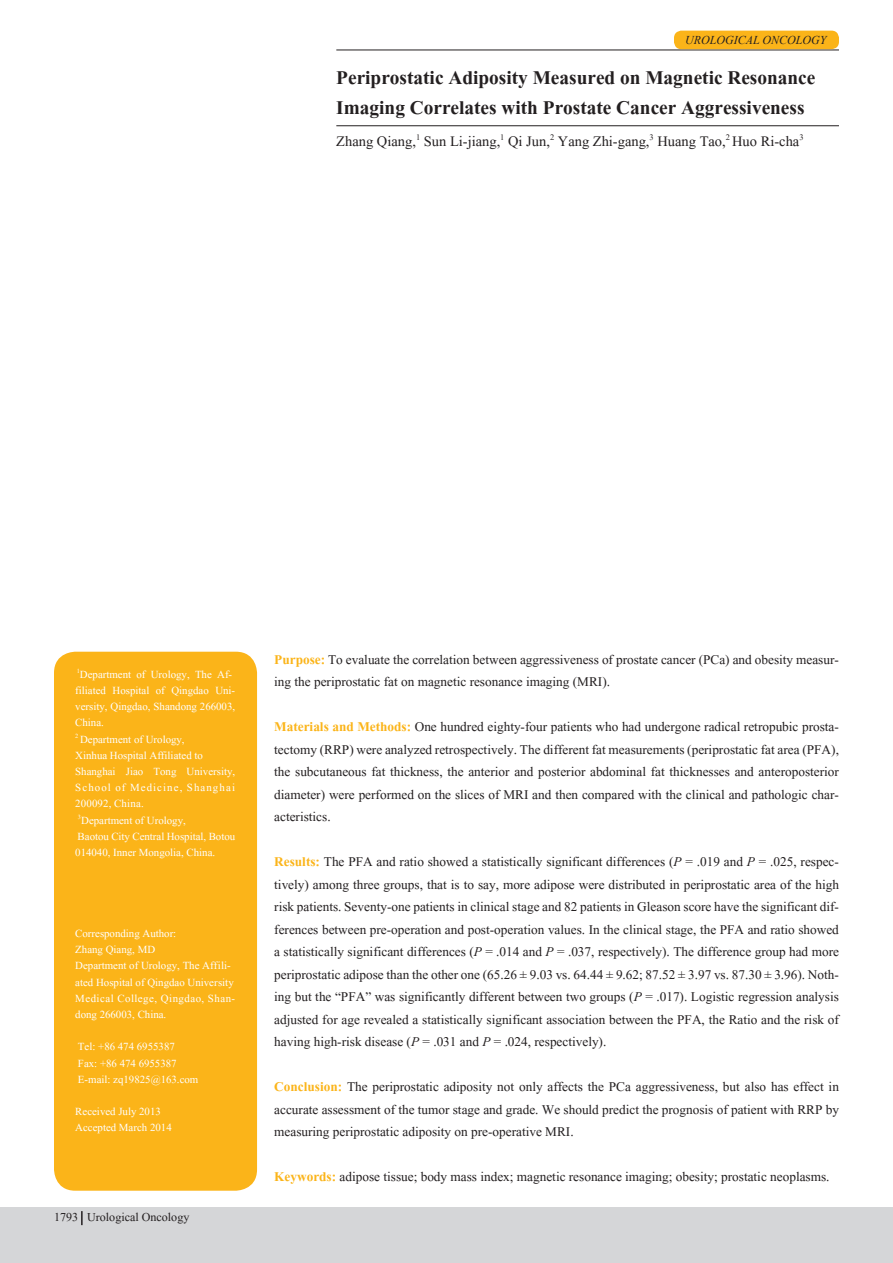
<style>
.page{position:relative;width:893px;height:1263px;background:#fff}
.page>*{position:absolute;margin:0;border:0;box-sizing:border-box;transform-origin:0 0}
.t1{font:700 24px/30px "Aparajita";color:#231f20}
.t2{font:18px "Aparajita";color:#231f20}
.t3{font:16.5px/22.5px "Aparajita";color:#231f20;text-align:justify}
.t4{font:15px "Aparajita";color:#231f20}
.t5{font:13.5px/16.2px "Aparajita";color:#fff}
.t6{font:13.5px/16.2px "Aparajita";letter-spacing:.035em;color:#fff}
.t7{font:italic 12px "Times New Roman";color:#231f20}
.s1{font-weight:700;color:#fbb419}
.s2{font-style:italic}
</style>
<div class="page">
<div style="left:0;top:1207px;width:893px;height:56px;background:#d5d6d8"></div>
<hr style="left:336px;top:50px;width:503px;height:1px;background:#231f20">
<hr style="left:336px;top:125px;width:503px;height:1px;background:#231f20">
<div style="left:674px;top:31px;width:165px;height:18px;background:#fbb419;border-radius:8px"></div>
<div style="left:54px;top:652px;width:203px;height:539px;background:#fbb419;border-radius:21px"></div>
<svg style="left:81px;top:1211px;width:2px;height:14px"></svg>
<p class="t7" style="left:685px;top:32px;width:143px">UROLOGICAL ONCOLOGY</p>
<p class="t1" style="left:336px;top:66px;width:481px">Periprostatic Adiposity Measured on Magnetic Resonance<br>Imaging Correlates with Prostate Cancer Aggressiveness</p>
<p class="t2" style="left:336px;top:133px;width:469px">Zhang Qiang,<sup>1</sup> Sun Li-jiang,<sup>1</sup> Qi Jun,<sup>2</sup> Yang Zhi-gang,<sup>3</sup> Huang Tao,<sup>2</sup> Huo Ri-cha<sup>3</sup></p>
<p class="t5" style="left:75px;top:667px;width:161px"><sup>1</sup>Department of Urology, The Af&shy;filiated Hospital of Qingdao Uni&shy;versity, Qingdao, Shandong 266003,<br>China.</p>
<p class="t5" style="left:75px;top:732px;width:111px"><sup>2</sup> Department of Urology,</p>
<p class="t5" style="left:75px;top:748px;width:129px">Xinhua Hospital Affiliated to</p>
<p class="t5" style="left:75px;top:765px;width:161px;text-align:justify">Shanghai Jiao Tong University, School of Medicine, Shanghai 200092, China.</p>
<p class="t5" style="left:78px;top:813px;width:109px"><sup>3</sup>Department of Urology,</p>
<p class="t5" style="left:75px;top:829px;width:161px">Baotou City Central Hospital, Botou<br>014040, Inner Mongolia, China.</p>
<p class="t5" style="left:75px;top:927px;width:103px">Corresponding Author:</p>
<p class="t5" style="left:75px;top:943px;width:81px">Zhang Qiang, MD</p>
<p class="t5" style="left:75px;top:959px;width:157px">Department of Urology, The Affili-</p>
<p class="t5" style="left:75px;top:975px;width:160px">ated Hospital of Qingdao University</p>
<p class="t6" style="left:75px;top:991px;width:161px">Medical College, Qingdao, Shan&shy;dong 266003, China.</p>
<p class="t5" style="left:78px;top:1040px;width:98px">Tel: +86 474 6955387</p>
<p class="t5" style="left:78px;top:1056px;width:100px">Fax: +86 474 6955387</p>
<p class="t5" style="left:78px;top:1072px;width:122px">E-mail: zq19825@163.com</p>
<p class="t5" style="left:75px;top:1105px;width:87px">Received July 2013</p>
<p class="t5" style="left:75px;top:1121px;width:98px">Accepted March 2014</p>
<p class="t4" style="left:54px;top:1210px;width:137px">1793 Urological Oncology</p>
<p class="t3" style="left:274px;top:650px;width:566px"><span class="s1">Purpose:</span> To evaluate the correlation between aggressiveness of prostate cancer (PCa) and obesity measur&shy;ing the periprostatic fat on magnetic resonance imaging (MRI).</p>
<p class="t3" style="left:274px;top:717px;width:566px"><span class="s1">Materials and Methods:</span> One hundred eighty-four patients who had undergone radical retropubic prosta&shy;tectomy (RRP) were analyzed retrospectively. The different fat measurements (periprostatic fat area (PFA), the subcutaneous fat thickness, the anterior and posterior abdominal fat thicknesses and anteroposterior diameter) were performed on the slices of MRI and then compared with the clinical and pathologic char&shy;acteristics.</p>
<p class="t3" style="left:274px;top:852px;width:566px"><span class="s1">Results:</span> The PFA and ratio showed a statistically significant differences (<span class="s2">P</span> = .019 and <span class="s2">P</span> = .025, respec&shy;tively) among three groups, that is to say, more adipose were distributed in periprostatic area of the high risk patients. Seventy-one patients in clinical stage and 82 patients in Gleason score have the significant dif&shy;ferences between pre-operation and post-operation values. In the clinical stage, the PFA and ratio showed a statistically significant differences (<span class="s2">P</span> = .014 and <span class="s2">P</span> = .037, respectively). The difference group had more periprostatic adipose than the other one (65.26 ± 9.03 vs. 64.44 ± 9.62; 87.52 ± 3.97 vs. 87.30 ± 3.96). Noth&shy;ing but the “PFA” was significantly different between two groups (<span class="s2">P</span> = .017). Logistic regression analysis adjusted for age revealed a statistically significant association between the PFA, the Ratio and the risk of having high-risk disease (<span class="s2">P</span> = .031 and <span class="s2">P</span> = .024, respectively).</p>
<p class="t3" style="left:274px;top:1077px;width:566px"><span class="s1">Conclusion:</span> The periprostatic adiposity not only affects the PCa aggressiveness, but also has effect in accurate assessment of the tumor stage and grade. We should predict the prognosis of patient with RRP by measuring periprostatic adiposity on pre-operative MRI.</p>
<p class="t3" style="left:274px;top:1167px;width:557px"><span class="s1">Keywords:</span> adipose tissue; body mass index; magnetic resonance imaging; obesity; prostatic neoplasms.</p>
</div>
